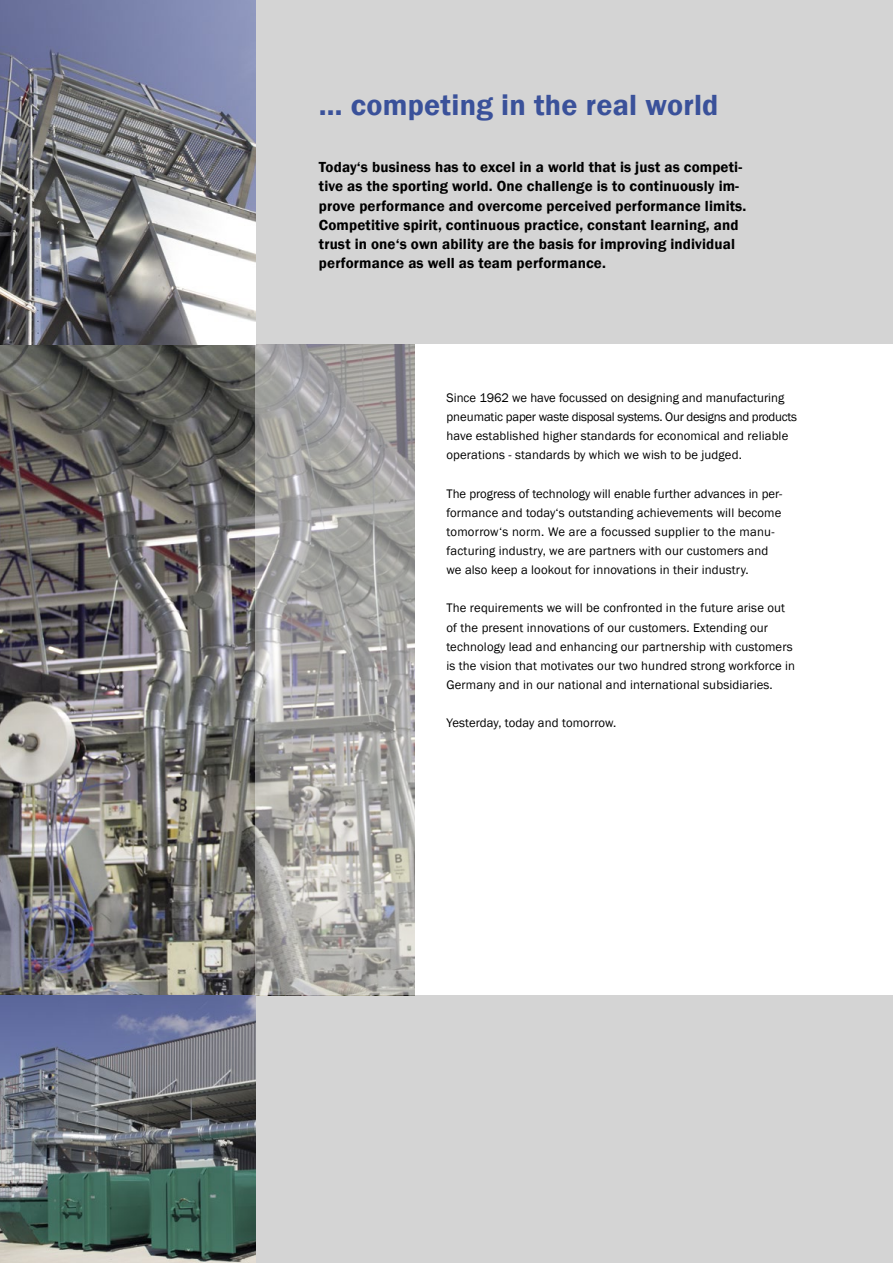
<style>
.page{position:relative;width:893px;height:1263px;background:#d4d4d4}
.page>*{position:absolute;margin:0;border:0;box-sizing:border-box;transform-origin:0 0}
.t1{font:600 30px "Franklin Gothic";letter-spacing:.01em;color:#3a519a}
.t2{font:600 15px/19.2px "Franklin Gothic";letter-spacing:.01em;color:#000}
.t3{font:12.75px/19.2px "Franklin Gothic";letter-spacing:.01em;color:#000}
</style>
<div class="page">
<div style="left:415px;top:344px;width:478px;height:651px;background:#fff"></div>
<img style="left:0;top:344px;width:255px;height:651px">
<img style="left:0;top:995px;width:255px;height:268px">
<img style="left:0;top:0;width:255px;height:344px">
<svg style="left:255px;top:344px;width:160px;height:651px;background:#aaa8a6"></svg>
<h1 class="t1" style="left:319px;top:86px;width:401px">… competing in the real world</h1>
<p class="t2" style="left:319px;top:158px;width:429px">Today‘s business has to excel in a world that is just as competi&shy;tive as the sporting world. One challenge is to continuously im&shy;prove performance and overcome perceived performance limits.<br>Competitive spirit, continuous practice, constant learning, and trust in one‘s own ability are the basis for improving individual performance as well as team performance.</p>
<p class="t3" style="left:446px;top:388px;width:352px">Since 1962 we have focussed on designing and manufacturing pneumatic paper waste disposal systems. Our designs and products have established higher standards for economical and reliable operations - standards by which we wish to be judged.</p>
<p class="t3" style="left:446px;top:484px;width:337px">The progress of technology will enable further advances in per&shy;formance and today‘s outstanding achievements will become tomorrow‘s norm. We are a focussed supplier to the manu&shy;facturing industry, we are partners with our customers and we also keep a lookout for innovations in their industry.</p>
<p class="t3" style="left:446px;top:599px;width:350px">The requirements we will be confronted in the future arise out of the present innovations of our customers. Extending our technology lead and enhancing our partnership with customers is the vision that motivates our two hundred strong workforce in Germany and in our national and international subsidiaries.</p>
<p class="t3" style="left:446px;top:714px;width:171px">Yesterday, today and tomorrow.</p>
</div>
